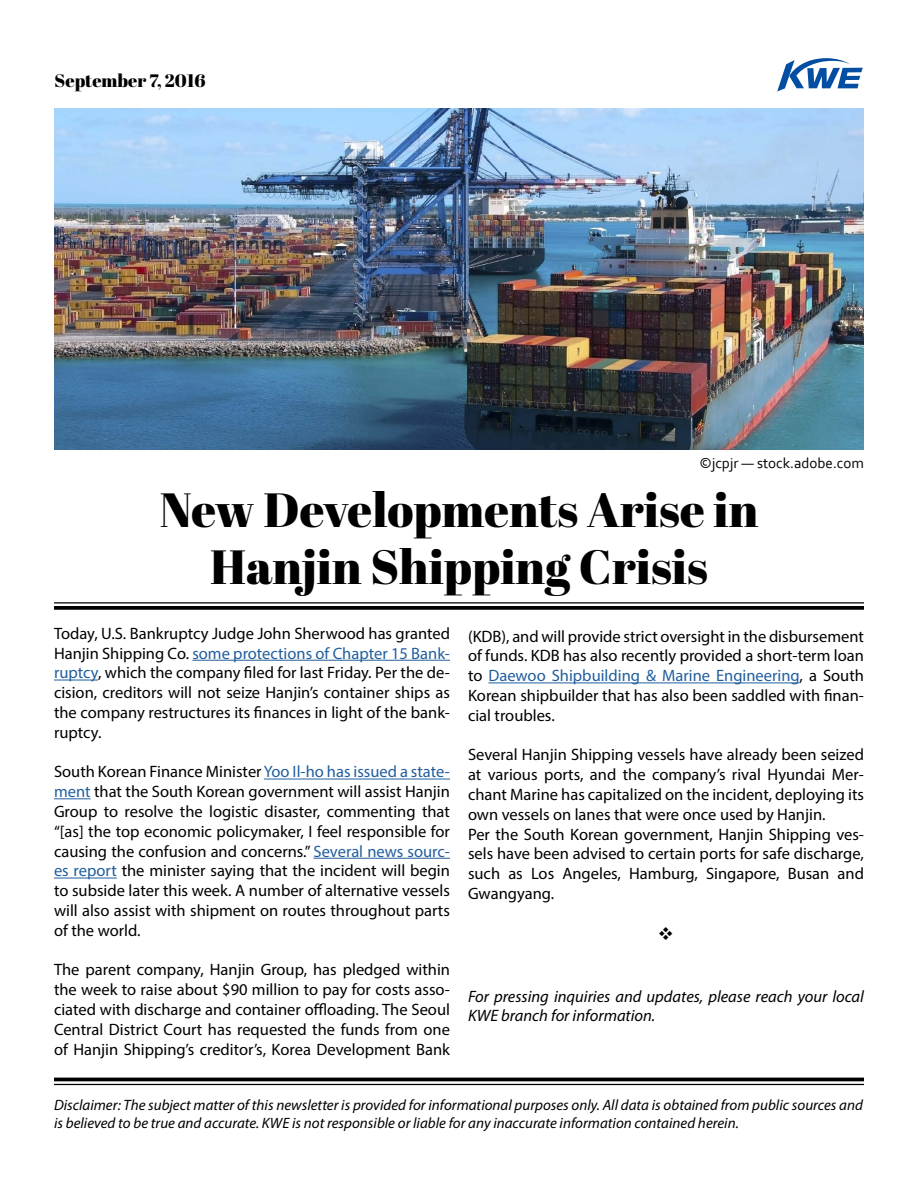
<style>
.page{position:relative;width:918px;height:1188px;background:#fff}
.page>*{position:absolute;margin:0;border:0;box-sizing:border-box;transform-origin:0 0}
.t1{font:48px/57.6px "Abril Fatface";color:#000;text-align:center}
.t2{font:18px "Abril Fatface";color:#000}
.t3{font:16.5px/19.8px "Myriad Pro";color:#000;text-align:justify}
.t4{font:italic 16.5px/19.8px "Myriad Pro";color:#000}
.t5{font:italic 15px/18px "Myriad Pro";color:#000}
.t6{font:15px "Corbel";color:#000}
.s1{color:#215e9e}
</style>
<div class="page">
<img style="left:54px;top:108px;width:810px;height:342px">
<hr style="left:192px;top:660px;width:258px;height:1px;background:#215e9e">
<hr style="left:54px;top:680px;width:44px;height:1px;background:#215e9e">
<hr style="left:264px;top:779px;width:186px;height:1px;background:#215e9e">
<hr style="left:54px;top:798px;width:37px;height:1px;background:#215e9e">
<hr style="left:313px;top:858px;width:137px;height:1px;background:#215e9e">
<hr style="left:54px;top:878px;width:63px;height:1px;background:#215e9e">
<hr style="left:54px;top:602px;width:810px;height:2px;background:#000">
<svg style="left:54px;top:606px;width:810px;height:4px;background:#0f0f0f"></svg>
<hr style="left:54px;top:1078px;width:810px;height:3px;background:#000">
<hr style="left:54px;top:1084px;width:810px;height:1px;background:#000">
<svg style="left:777px;top:58px;width:86px;height:33px"></svg>
<hr style="left:488px;top:683px;width:312px;height:1px;background:#215e9e">
<p class="t2" style="left:55px;top:68px;width:153px">September 7, 2016</p>
<p class="t6" style="left:699px;top:454px;width:166px">©jcpjr — stock.adobe.com</p>
<h1 class="t1" style="left:160px;top:479px;width:600px">New Developments Arise in<br>Hanjin Shipping Crisis</h1>
<p class="t3" style="left:54px;top:623px;width:398px">Today, U.S. Bankruptcy Judge John Sherwood has granted Hanjin Shipping Co. <span class="s1">some protections of Chapter 15 Bank&shy;ruptcy</span>, which the company filed for last Friday. Per the de&shy;cision, creditors will not seize Hanjin’s container ships as the company restructures its finances in light of the bank&shy;ruptcy.</p>
<p class="t3" style="left:54px;top:762px;width:398px">South Korean Finance Minister <span class="s1">Yoo Il-ho has issued a state&shy;ment</span> that the South Korean government will assist Hanjin Group to resolve the logistic disaster, commenting that “[as] the top economic policymaker, I feel responsible for causing the confusion and concerns.” <span class="s1">Several news sourc&shy;es report</span> the minister saying that the incident will begin to subside later this week. A number of alternative vessels will also assist with shipment on routes throughout parts of the world.</p>
<p class="t3" style="left:54px;top:960px;width:398px">The parent company, Hanjin Group, has pledged within the week to raise about $90 million to pay for costs asso&shy;ciated with discharge and container offloading. The Seoul Central District Court has requested the funds from one of Hanjin Shipping’s creditor’s, Korea Development Bank</p>
<p class="t3" style="left:468px;top:626px;width:398px">(KDB), and will provide strict oversight in the disbursement of funds. KDB has also recently provided a short-term loan to <span class="s1">Daewoo Shipbuilding &amp; Marine Engineering</span>, a South Korean shipbuilder that has also been saddled with finan&shy;cial troubles.</p>
<p class="t3" style="left:468px;top:745px;width:398px;text-align:left">Several Hanjin Shipping vessels have already been seized at various ports, and the company’s rival Hyundai Mer&shy;chant Marine has capitalized on the incident, deploying its own vessels on lanes that were once used by Hanjin.<br>Per the South Korean government, Hanjin Shipping ves&shy;sels have been advised to certain ports for safe discharge, such as Los Angeles, Hamburg, Singapore, Busan and Gwangyang.</p>
<p class="t4" style="left:468px;top:986px;width:397px">For pressing inquiries and updates, please reach your local<br>KWE branch for information.</p>
<p class="t5" style="left:54px;top:1096px;width:810px">Disclaimer: The subject matter of this newsletter is provided for informational purposes only. All data is obtained from public sources and is believed to be true and accurate. KWE is not responsible or liable for any inaccurate information contained herein.</p>
</div>
